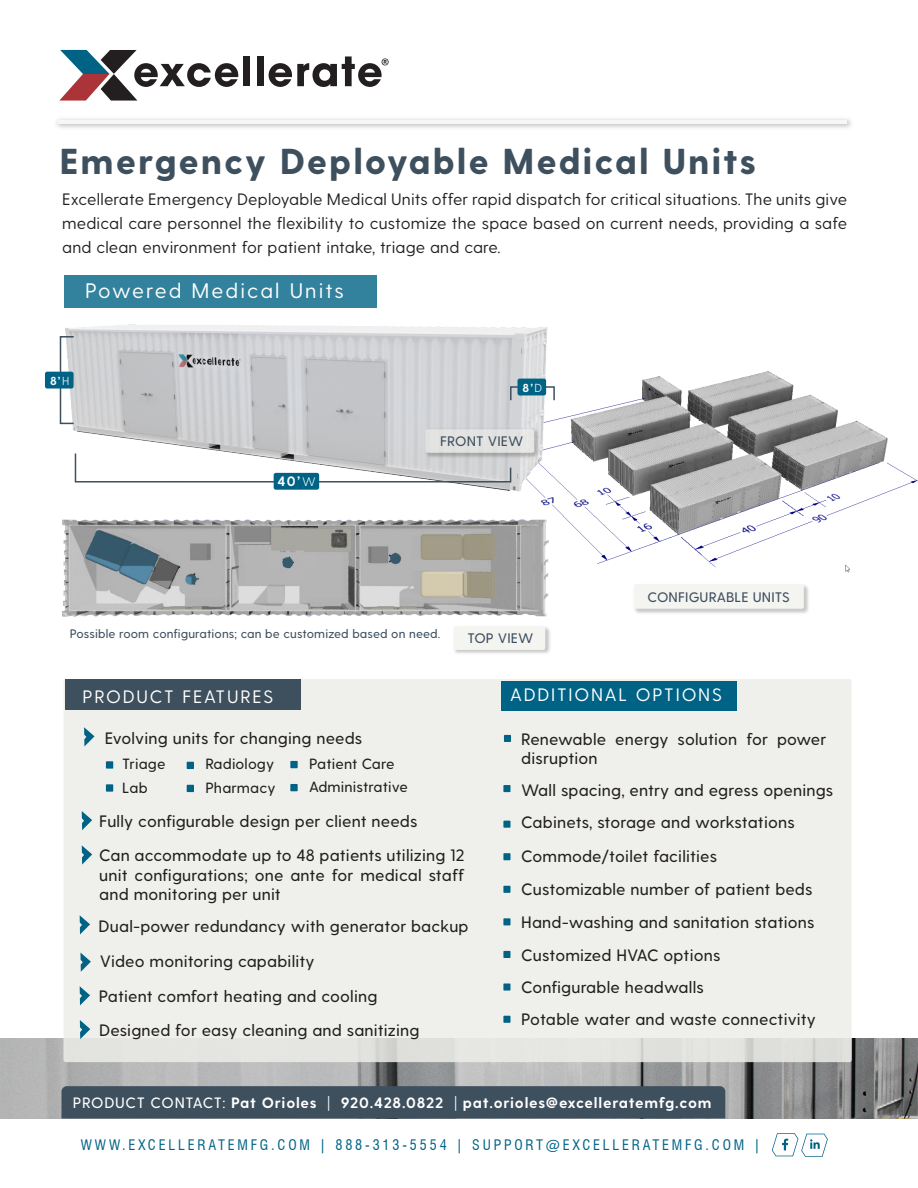
<style>
.page{position:relative;width:918px;height:1188px;background:#fff}
.page>*{position:absolute;margin:0;border:0;box-sizing:border-box;transform-origin:0 0}
.t1{font:800 36px "Greycliff CF";letter-spacing:.05em;color:#3e4f5e}
.t2{font:21px "Greycliff CF";letter-spacing:.095em;color:#fff}
.t3{font:18px "Greycliff CF";letter-spacing:.1em;color:#fff}
.t4{font:500 16.5px/32.8px "Greycliff CF";letter-spacing:.01em;color:#231f20}
.t5{font:16.5px/24px "Greycliff CF";letter-spacing:.01em;color:#231f20;text-align:justify}
.t6{font:700 15px "Greycliff CF";letter-spacing:.05em;color:#fff}
.t7{font:500 14.85px/23.2px "Greycliff CF";letter-spacing:.01em;color:#231f20}
.t8{font:condensed 14.25px "Swiss 721 BT";letter-spacing:.2em;color:#006385}
.t9{font:500 13.8px "Greycliff CF";letter-spacing:.01em;color:#3e4f5e}
.t10{font:700 13.65px "Greycliff CF";color:#fff}
.t11{font:500 12.3px "Greycliff CF";letter-spacing:.01em;color:#3e4f5e}
.t12{font:700 11.7px "Greycliff CF";color:#fff}
.s1{font-weight:300}
.s2{font-weight:300;font-size:12.45px}
.s3{font-weight:500}
</style>
<div class="page">
<img style="left:540px;top:371px;width:378px;height:202px">
<img style="left:0;top:1038px;width:918px;height:81px">
<div style="left:64px;top:679px;width:788px;height:383px;background:#edeee9;border-radius:2px"></div>
<img style="left:454px;top:627px;width:96px;height:27px">
<div style="left:454px;top:626px;width:91px;height:24px;background:#f4f4f1;border-radius:2px"></div>
<svg style="left:59px;top:50px;width:179px;height:51px"></svg>
<div style="left:244px;top:56px;width:6px;height:30px;background:#231f20"></div>
<div style="left:257px;top:56px;width:6px;height:30px;background:#231f20"></div>
<svg style="left:269px;top:56px;width:120px;height:31px"></svg>
<div style="left:65px;top:680px;width:235px;height:30px;background:#3e4f5e"></div>
<svg style="left:84px;top:727px;width:11px;height:19px"></svg>
<svg style="left:80px;top:915px;width:10px;height:19px"></svg>
<div style="left:106px;top:761px;width:7px;height:8px;background:#006385"></div>
<div style="left:106px;top:784px;width:7px;height:8px;background:#006385"></div>
<svg style="left:80px;top:986px;width:10px;height:19px"></svg>
<div style="left:187px;top:762px;width:7px;height:7px;background:#006385"></div>
<div style="left:187px;top:785px;width:7px;height:7px;background:#006385"></div>
<svg style="left:80px;top:953px;width:11px;height:19px"></svg>
<div style="left:61px;top:1086px;width:664px;height:33px;background:#3e4f5e"></div>
<img style="left:57px;top:324px;width:497px;height:175px">
<img style="left:424px;top:427px;width:117px;height:33px">
<div style="left:425px;top:429px;width:109px;height:24px;background:#e2e3e1;border-radius:2px"></div>
<img style="left:63px;top:519px;width:486px;height:97px">
<hr style="left:58px;top:120px;width:789px;height:3px;background:#f6f6f3">
<svg style="left:82px;top:845px;width:10px;height:20px"></svg>
<div style="left:64px;top:275px;width:312px;height:33px;background:#33829d"></div>
<div style="left:290px;top:761px;width:8px;height:7px;background:#006385"></div>
<div style="left:290px;top:784px;width:8px;height:7px;background:#006385"></div>
<svg style="left:82px;top:811px;width:10px;height:19px"></svg>
<img style="left:634px;top:585px;width:175px;height:29px">
<div style="left:634px;top:584px;width:170px;height:25px;background:#f4f4f1;border-radius:2px"></div>
<svg style="left:74px;top:452px;width:438px;height:31px"></svg>
<div style="left:274px;top:473px;width:45px;height:17px;background:#006385;border-radius:2px"></div>
<div style="left:60px;top:336px;width:14px;height:88px;border:2px solid #3e4f5e"></div>
<div style="left:45px;top:372px;width:29px;height:17px;background:#006385;border-radius:2px"></div>
<div style="left:510px;top:386px;width:45px;height:15px;border:2px solid #3e4f5e"></div>
<div style="left:518px;top:379px;width:28px;height:16px;background:#006385;border-radius:2px"></div>
<div style="left:501px;top:681px;width:236px;height:29px;background:#006385"></div>
<div style="left:504px;top:735px;width:7px;height:7px;background:#006385"></div>
<div style="left:503px;top:785px;width:7px;height:7px;background:#006385"></div>
<div style="left:503px;top:821px;width:7px;height:7px;background:#006385"></div>
<div style="left:503px;top:853px;width:7px;height:7px;background:#006385"></div>
<div style="left:503px;top:886px;width:7px;height:7px;background:#006385"></div>
<div style="left:503px;top:918px;width:7px;height:7px;background:#006385"></div>
<div style="left:503px;top:951px;width:7px;height:7px;background:#006385"></div>
<div style="left:503px;top:983px;width:7px;height:8px;background:#006385"></div>
<div style="left:503px;top:1016px;width:7px;height:7px;background:#006385"></div>
<svg style="left:80px;top:1020px;width:10px;height:19px"></svg>
<svg style="left:772px;top:1133px;width:56px;height:24px"></svg>
<h1 class="t1" style="left:59px;top:140px;width:698px">Emergency Deployable Medical Units</h1>
<p class="t5" style="left:62px;top:188px;width:786px">Excellerate Emergency Deployable Medical Units offer rapid dispatch for critical situations. The units give medical care personnel the flexibility to customize the space based on current needs, providing a safe and clean environment for patient intake, triage and care.</p>
<p class="t2" style="left:85px;top:278px;width:260px">Powered Medical Units</p>
<p class="t12" style="left:50px;top:374px;width:21px">8’<span class="s1">H</span></p>
<p class="t10" style="left:277px;top:473px;width:40px">40’<span class="s2">W</span></p>
<p class="t12" style="left:523px;top:381px;width:21px">8’<span class="s1">D</span></p>
<p class="t9" style="left:440px;top:433px;width:85px">FRONT VIEW</p>
<p class="t11" style="left:70px;top:627px;width:372px">Possible room configurations; can be customized based on need.</p>
<p class="t9" style="left:467px;top:630px;width:67px">TOP VIEW</p>
<p class="t9" style="left:648px;top:589px;width:144px">CONFIGURABLE UNITS</p>
<p class="t3" style="left:83px;top:686px;width:192px">PRODUCT FEATURES</p>
<p class="t4" style="left:105px;top:722px;width:259px">Evolving units for changing needs</p>
<p class="t7" style="left:309px;top:752px;width:100px">Patient Care<br>Administrative</p>
<p class="t4" style="left:99px;top:805px;width:320px">Fully configurable design per client needs</p>
<p class="t7" style="left:122px;top:753px;width:45px">Triage<br>Lab</p>
<p class="t7" style="left:205px;top:753px;width:72px">Radiology<br>Pharmacy</p>
<p class="t4" style="left:99px;top:846px;width:367px;line-height:19.5px;text-align:justify">Can accommodate up to 48 patients utilizing 12 unit configurations; one ante for medical staff and monitoring per unit</p>
<p class="t4" style="left:99px;top:910px;width:371px">Dual-power redundancy with generator backup</p>
<p class="t4" style="left:100px;top:945px;width:216px">Video monitoring capability</p>
<p class="t4" style="left:99px;top:980px;width:280px">Patient comfort heating and cooling</p>
<p class="t4" style="left:99px;top:1014px;width:322px">Designed for easy cleaning and sanitizing</p>
<p class="t3" style="left:510px;top:684px;width:213px">ADDITIONAL OPTIONS</p>
<p class="t4" style="left:521px;top:729px;width:307px;line-height:19.5px">Renewable energy solution for power disruption</p>
<p class="t4" style="left:521px;top:774px;width:314px">Wall spacing, entry and egress openings Cabinets, storage and workstations Commode/toilet facilities<br>Customizable number of patient beds Hand-washing and sanitation stations Customized HVAC options<br>Configurable headwalls<br>Potable water and waste connectivity</p>
<p class="t6" style="left:73px;top:1094px;width:640px"><span class="s3">PRODUCT CONTACT:</span> Pat Orioles <span class="s1">|</span> 920.428.0822 <span class="s1">|</span> pat.orioles@excelleratemfg.com</p>
<p class="t8" style="left:81px;top:1136px;width:681px">WWW.EXCELLERATEMFG.COM | 888-313-5554 | SUPPORT@EXCELLERATEMFG.COM |</p>
</div>
